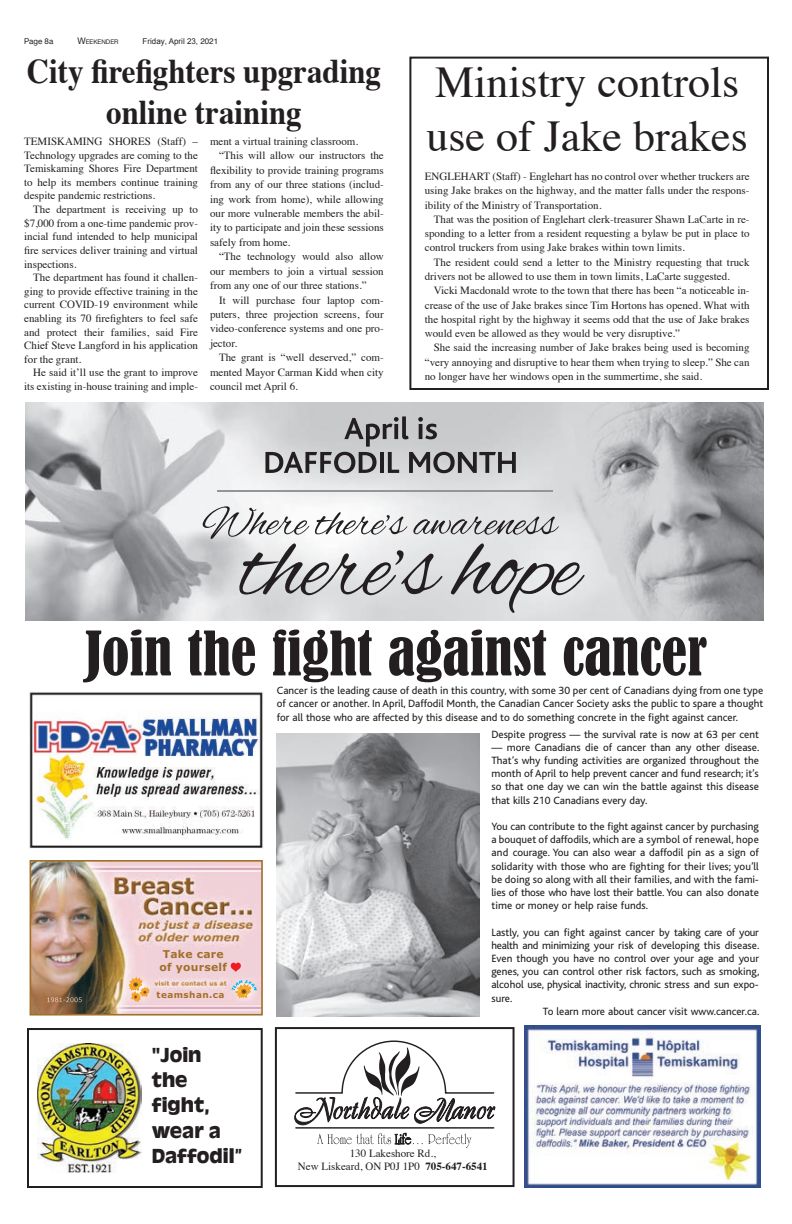
<style>
.page{position:relative;width:792px;height:1224px;background:#fff}
.page>*{position:absolute;margin:0;border:0;box-sizing:border-box;transform-origin:0 0}
.t1{font:condensed 57px "Bernard";color:#231f20}
.t2{font:44px/53.9px "Times";color:#231f20}
.t3{font:700 34.6px/41.6px "Times";color:#231f20;text-align:center;scale:.9 1}
.t4{font:700 21px/25.2px "Antique Oli T";color:#231f20}
.t5{font:11px/13.6px "Times";color:#231f20;text-align:justify}
.t6{font:11px/13.2px "Bliss";color:#231f20;text-align:justify}
.t7{font:11px "Bliss";letter-spacing:-.02em;color:#231f20}
.t8{font:700 10.8px/13px "Verdana";color:#a16f28;text-align:center}
.t9{font:700 8.9px "Verdana";color:#a16f28}
.t10{font:8px "Arial";color:#231f20}
.t11{font:8px "Helvetica Neue";color:#231f20}
.t12{font:6.3px "Helvetica Neue";color:#231f20}
.s1{font-size:9px}
.s2{font-family:"Helvetica"}
.s3{font-weight:700}
</style>
<div class="page">
<div style="left:409px;top:57px;width:360px;height:333px;border:2px solid #231f20"></div>
<img style="left:26px;top:402px;width:738px;height:219px">
<img style="left:276px;top:733px;width:204px;height:283px">
<hr style="left:217px;top:491px;width:335px;height:1px;background:#939598">
<svg style="left:265px;top:416px;width:251px;height:57px;background:#aaaaac"></svg>
<svg style="left:203px;top:506px;width:382px;height:107px"></svg>
<img style="left:29px;top:692px;width:234px;height:157px">
<img style="left:33px;top:863px;width:227px;height:150px">
<div style="left:30px;top:860px;width:233px;height:156px;border:2px solid #a16f28"></div>
<svg style="left:232px;top:980px;width:25px;height:18px"></svg>
<svg style="left:129px;top:978px;width:20px;height:23px"></svg>
<svg style="left:231px;top:963px;width:10px;height:9px"></svg>
<img style="left:47px;top:997px;width:35px;height:5px">
<img style="left:524px;top:1026px;width:236px;height:162px">
<svg style="left:27px;top:1028px;width:236px;height:160px"></svg>
<img style="left:38px;top:1044px;width:103px;height:128px">
<svg style="left:275px;top:1027px;width:240px;height:160px"></svg>
<p class="t11" style="left:24px;top:35px;width:31px">Page 8a</p>
<p class="t12" style="left:77px;top:37px;width:43px"><span class="s1">W</span>EEKENDER</p>
<p class="t10" style="left:143px;top:36px;width:77px">Friday, April 23, <span class="s2">2021</span></p>
<h3 class="t3" style="left:27px;top:46px;width:395px">City firefighters upgrading online training</h3>
<p class="t5" style="left:24px;top:134px;width:175px">TEMISKAMING SHORES (Staff) – Technology upgrades are coming to the Temiskaming Shores Fire Department to help its members continue training despite pandemic restrictions.</p>
<p class="t5" style="left:24px;top:202px;width:175px;text-indent:9px">The department is receiving up to $7,000 from a one-time pandemic prov&shy;incial fund intended to help municipal fire services deliver training and virtual inspections.</p>
<p class="t5" style="left:24px;top:270px;width:175px;text-indent:9px">The department has found it challen&shy;ging to provide effective training in the current COVID-19 environment while enabling its 70 firefighters to feel safe and protect their families, said Fire Chief Steve Langford in his application for the grant.</p>
<p class="t5" style="left:24px;top:365px;width:175px;text-align:right">He said it’ll use the grant to improve its existing in-house training and imple-</p>
<p class="t5" style="left:210px;top:134px;width:150px">ment a virtual training classroom.</p>
<p class="t5" style="left:219px;top:148px;width:166px">“This will allow our instructors the</p>
<p class="t5" style="left:210px;top:162px;width:175px">flexibility to provide training programs</p>
<p class="t5" style="left:210px;top:177px;width:175px">from any of our three stations (includ-</p>
<p class="t5" style="left:210px;top:191px;width:175px">ing work from home), while allowing</p>
<p class="t5" style="left:210px;top:206px;width:175px">our more vulnerable members the abil-</p>
<p class="t5" style="left:210px;top:220px;width:175px">ity to participate and join these sessions</p>
<p class="t5" style="left:210px;top:234px;width:82px">safely from home.</p>
<p class="t5" style="left:219px;top:249px;width:166px">“The technology would also allow</p>
<p class="t5" style="left:210px;top:263px;width:175px">our members to join a virtual session</p>
<p class="t5" style="left:210px;top:278px;width:158px">from any one of our three stations.”</p>
<p class="t5" style="left:219px;top:292px;width:166px">It will purchase four laptop com-</p>
<p class="t5" style="left:210px;top:307px;width:175px">puters, three projection screens, four</p>
<p class="t5" style="left:210px;top:321px;width:175px">video-conference systems and one pro-</p>
<p class="t5" style="left:210px;top:335px;width:29px">jector.</p>
<p class="t5" style="left:219px;top:350px;width:166px">The grant is “well deserved,” com-</p>
<p class="t5" style="left:210px;top:364px;width:175px">mented Mayor Carman Kidd when city</p>
<p class="t5" style="left:210px;top:379px;width:89px">council met April 6.</p>
<h2 class="t2" style="left:427px;top:52px;width:323px">Ministry controls use of Jake brakes</h2>
<p class="t5" style="left:425px;top:168px;width:326px;line-height:14.3px">ENGLEHART (Staff) - Englehart has no control over whether truckers are using Jake brakes on the highway, and the matter falls under the respons&shy;ibility of the Ministry of Transportation.</p>
<p class="t5" style="left:425px;top:211px;width:326px;line-height:14.3px;text-indent:9px">That was the position of Englehart clerk-treasurer Shawn LaCarte in re&shy;sponding to a letter from a resident requesting a bylaw be put in place to control truckers from using Jake brakes within town limits.</p>
<p class="t5" style="left:425px;top:254px;width:326px;line-height:14.3px;text-indent:9px">The resident could send a letter to the Ministry requesting that truck drivers not be allowed to use them in town limits, LaCarte suggested.</p>
<p class="t5" style="left:425px;top:282px;width:326px;line-height:14.3px;text-indent:9px">Vicki Macdonald wrote to the town that there has been “a noticeable in&shy;crease of the use of Jake brakes since Tim Hortons has opened. What with the hospital right by the highway it seems odd that the use of Jake brakes would even be allowed as they would be very disruptive.”</p>
<p class="t5" style="left:425px;top:340px;width:326px;line-height:14.3px;text-indent:9px">She said the increasing number of Jake brakes being used is becoming “very annoying and disruptive to hear them when trying to sleep.” She can no longer have her windows open in the summertime, she said.</p>
<h1 class="t1" style="left:85px;top:620px;width:624px">Join the fight against cancer</h1>
<p class="t8" style="left:159px;top:947px;width:69px">Take care of yourself</p>
<p class="t9" style="left:157px;top:989px;width:69px">teamshan.ca</p>
<h3 class="t4" style="left:152px;top:1043px;width:92px">"Join the fight, wear a<br>Daffodil”</h3>
<p class="t6" style="left:277px;top:684px;width:488px">Cancer is the leading cause of death in this country, with some 30 per cent of Ca na dians dying from one type of cancer or another. In April, Daffodil Month, the Canadian Can cer So ciety asks the public to spare a thought for all those who are affected by this disease and to do something concrete in the fight against cancer.</p>
<p class="t6" style="left:491px;top:728px;width:269px">Despite progress — the survival rate is now at 63 per cent</p>
<p class="t6" style="left:491px;top:741px;width:269px">— more Canadians die of cancer than any other disease.<br>That’s why funding ac ti vities are orga nized throughout the month of April to help prevent cancer and fund research; it’s so that one day we can win the battle against this disease that kills 210 Ca nadians every day.</p>
<p class="t6" style="left:491px;top:820px;width:269px">You can contribute to the fight against cancer by purchasing a bouquet of daffodils, which are a symbol of renewal, hope and courage. You can also wear a daffodil pin as a sign of solidarity with those who are fighting for their lives; you’ll be doing so along with all their families, and with the fa mi&shy;lies of those who have lost their battle. You can also do nate time or money or help raise funds.</p>
<p class="t6" style="left:491px;top:926px;width:269px">Lastly, you can fight against cancer by taking care of your</p>
<p class="t6" style="left:491px;top:939px;width:269px">health and minimizing your risk of developing this di sease.</p>
<p class="t6" style="left:491px;top:952px;width:269px">Even though you have no control over your age and your</p>
<p class="t6" style="left:491px;top:965px;width:269px">genes, you can control other risk factors, such as smoking,</p>
<p class="t7" style="left:491px;top:979px;width:269px">alcohol use, physical inacti vity, chronic stress and sun expo-</p>
<p class="t6" style="left:491px;top:992px;width:22px">sure.</p>
<p class="t6" style="left:543px;top:1005px;width:218px">To learn more about cancer visit www.cancer.ca.</p>
<p class="t5" style="left:298px;top:1146px;width:191px;line-height:13.2px;text-align:center">130 Lakeshore Rd.,<br>New Liskeard, ON P0J 1P0 <span class="s3">705-647-6541</span></p>
</div>
